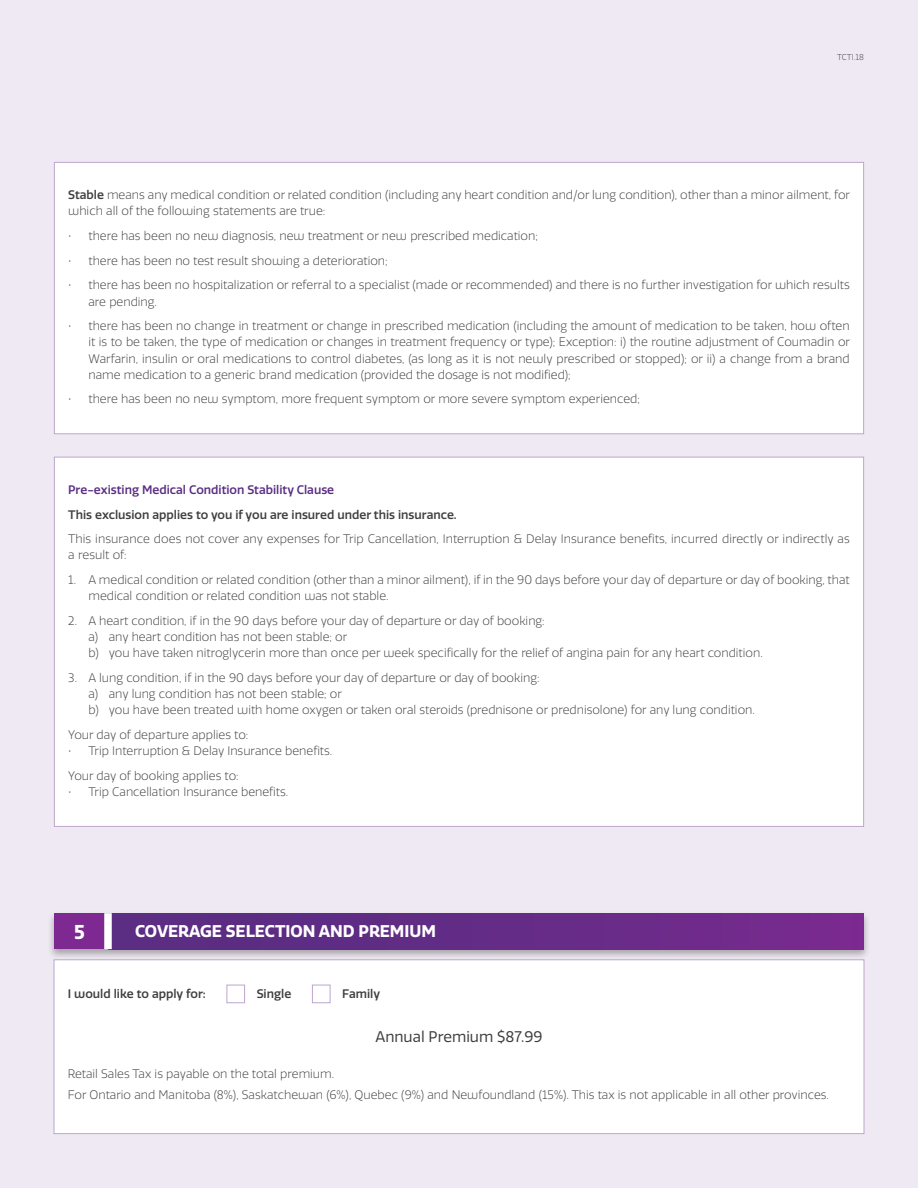
<style>
.page{position:relative;width:918px;height:1188px;background:#efe9f3}
.page>*{position:absolute;margin:0;border:0;box-sizing:border-box;transform-origin:0 0}
.t1{font:700 19.5px "RSA Sans";color:#fff}
.t2{font:700 16.5px "RSA Sans";color:#fff}
.t3{font:15px "RSA Sans";color:#3e3e3f}
.t4{font:300 12px/16.2px "RSA Sans";color:#3e3e3f}
.t5{font:500 12px "RSA Sans";color:#3e3e3f}
.t6{font:500 12px "RSA Sans";color:#5a2d83}
.t7{font:300 8.25px "RSA Sans";color:#3e3e3f}
.s1{font-weight:500}
</style>
<div class="page">
<div style="left:47px;top:911px;width:824px;height:49px;background:#231f20;opacity:.35"></div>
<div style="left:54px;top:913px;width:54px;height:36px;background:#7d2991"></div>
<div style="left:108px;top:913px;width:756px;height:36px;background:linear-gradient(to right,#552d80,#762a8e)"></div>
<div style="left:104px;top:913px;width:8px;height:36px;background:#fff"></div>
<div style="left:54px;top:960px;width:810px;height:174px;background:#fff"></div>
<div style="left:227px;top:985px;width:18px;height:18px;border:1px solid #bda6cc"></div>
<div style="left:312px;top:985px;width:18px;height:18px;border:1px solid #bda6cc"></div>
<div style="left:54px;top:959px;width:810px;height:175px;border:1px solid #bda6cc"></div>
<div style="left:54px;top:162px;width:810px;height:272px;background:#fff"></div>
<div style="left:54px;top:457px;width:810px;height:369px;background:#fff"></div>
<p class="t7" style="left:837px;top:53px;width:28px">TCTI.18</p>
<p class="t4" style="left:68px;top:187px;width:783px"><span class="s1">Stable</span> means any medical condition or related condition (including any heart condition and/or lung condition), other than a minor ailment, for which all of the following statements are true:</p>
<p class="t4" style="left:68px;top:228px;width:471px">• there has been no new diagnosis, new treatment or new prescribed medication;</p>
<p class="t4" style="left:68px;top:252px;width:321px">• there has been no test result showing a deterioration;</p>
<p class="t4" style="left:88px;top:277px;width:763px;text-indent:-20px">• there has been no hospitalization or referral to a specialist (made or recommended) and there is no further investigation for which results are pending.</p>
<p class="t4" style="left:88px;top:318px;width:763px;text-align:justify;text-indent:-20px">• there has been no change in treatment or change in prescribed medication (including the amount of medication to be taken, how often it is to be taken, the type of medication or changes in treatment frequency or type); Exception: i) the routine adjustment of Coumadin or Warfarin, insulin or oral medications to control diabetes, (as long as it is not newly prescribed or stopped); or ii) a change from a brand name medication to a generic brand medication (provided the dosage is not modified);</p>
<p class="t4" style="left:68px;top:391px;width:573px">• there has been no new symptom, more frequent symptom or more severe symptom experienced;</p>
<p class="t6" style="left:68px;top:482px;width:268px">Pre-existing Medical Condition Stability Clause</p>
<p class="t5" style="left:68px;top:507px;width:390px">This exclusion applies to you if you are insured under this insurance.</p>
<p class="t4" style="left:68px;top:531px;width:783px">This insurance does not cover any expenses for Trip Cancellation, Interruption &amp; Delay Insurance benefits, incurred directly or indirectly as a result of:</p>
<p class="t4" style="left:89px;top:572px;width:763px;text-indent:-20px">1. A medical condition or related condition (other than a minor ailment), if in the 90 days before your day of departure or day of booking, that medical condition or related condition was not stable.</p>
<p class="t4" style="left:89px;top:613px;width:676px;text-indent:-20px">2. A heart condition, if in the 90 days before your day of departure or day of booking:<br>a) any heart condition has not been stable; or<br>b) you have taken nitroglycerin more than once per week specifically for the relief of angina pain for any heart condition.</p>
<p class="t4" style="left:88px;top:670px;width:668px;text-indent:-20px">3. A lung condition, if in the 90 days before your day of departure or day of booking:<br>a) any lung condition has not been stable; or<br>b) you have been treated with home oxygen or taken oral steroids (prednisone or prednisolone) for any lung condition.</p>
<p class="t4" style="left:68px;top:727px;width:182px">Your day of departure applies to:</p>
<p class="t4" style="left:68px;top:739px;width:266px;line-height:24.8px">• Trip Interruption &amp; Delay Insurance benefits.<br>Your day of booking applies to:</p>
<p class="t4" style="left:68px;top:784px;width:222px">• Trip Cancellation Insurance benefits.</p>
<h1 class="t1" style="left:74px;top:920px;width:12px">5</h1>
<h2 class="t2" style="left:135px;top:921px;width:22px">COVERAGE</h2>
<h2 class="t2" style="left:226px;top:921px;width:11px">SELE</h2>
<h2 class="t2" style="left:265px;top:921px;width:21px">CTION</h2>
<h2 class="t2" style="left:319px;top:921px;width:13px">AND</h2>
<h2 class="t2" style="left:359px;top:921px;width:23px">PREMIUM</h2>
<p class="t5" style="left:68px;top:987px;width:139px">I would like to apply for:</p>
<p class="t5" style="left:257px;top:987px;width:36px">Single</p>
<p class="t5" style="left:342px;top:987px;width:39px">Family</p>
<p class="t3" style="left:375px;top:1027px;width:169px">Annual Premium $87.99</p>
<p class="t4" style="left:68px;top:1063px;width:763px;line-height:21.3px">Retail Sales Tax is payable on the total premium.<br>For Ontario and Manitoba (8%), Saskatchewan (6%), Quebec (9%) and Newfoundland (15%). This tax is not applicable in all other provinces.</p>
</div>
